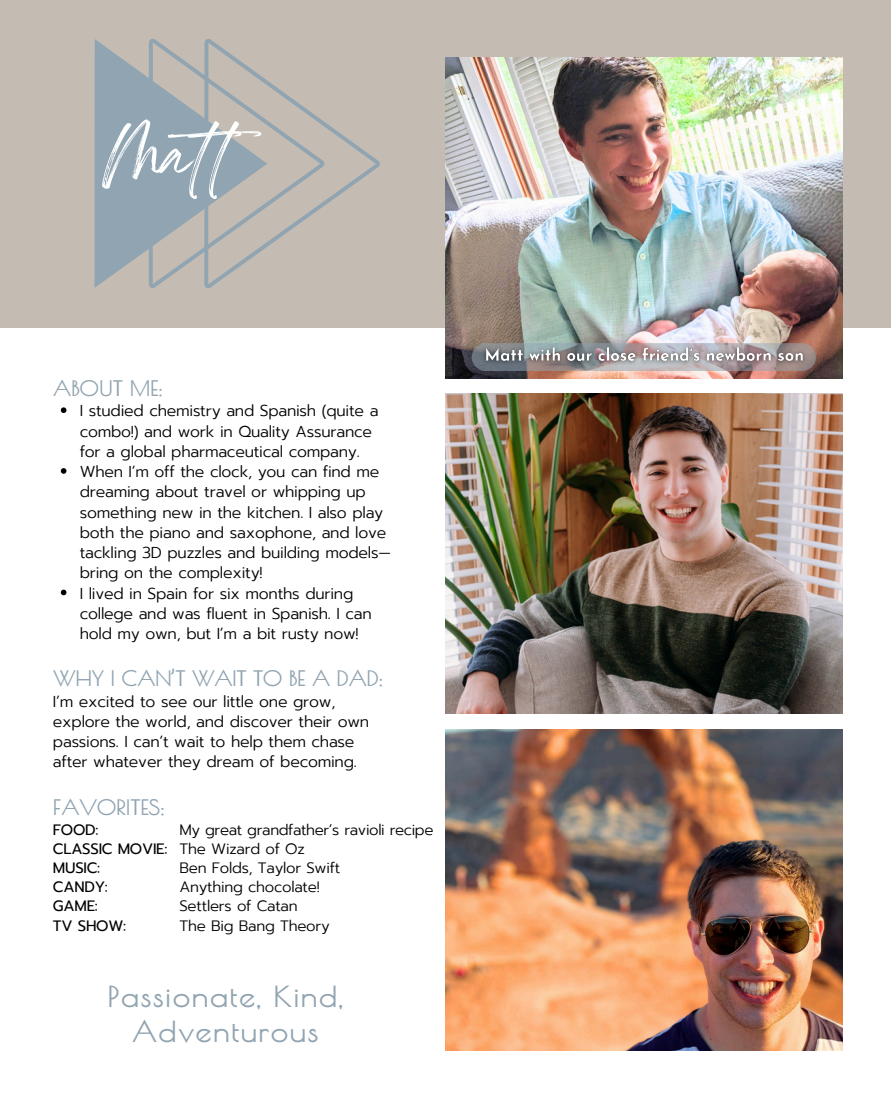
<style>
.page{position:relative;width:891px;height:1107px;background:#fff}
.page>*{position:absolute;margin:0;border:0;box-sizing:border-box;transform-origin:0 0}
.t1{font:52.5px "Breathing";color:#feffff}
.t2{font:700 28.5px/34.8px "Poiret One";letter-spacing:.05em;color:#91a4b1;text-align:center}
.t3{font:700 21px "Poiret One";letter-spacing:-.015em;color:#91a4b1}
.t4{font:300 15.75px/20.2px "Prompt";letter-spacing:-.015em;color:#000}
.t5{font:300 15px "Prompt";letter-spacing:-.015em;color:#000}
.t6{font:15px/19.2px "Prompt";letter-spacing:-.015em;color:#000}
</style>
<div class="page">
<div style="left:0;top:0;width:891px;height:328px;background:#c4bcb2"></div>
<img style="left:446px;top:393px;width:397px;height:321px">
<img style="left:446px;top:729px;width:397px;height:321px">
<img style="left:446px;top:58px;width:397px;height:320px">
<svg style="left:95px;top:39px;width:54px;height:249px;fill:#91a4b1"></svg>
<svg style="left:149px;top:39px;width:55px;height:249px;fill:#91a4b1"></svg>
<svg style="left:204px;top:39px;width:176px;height:249px"></svg>
<svg style="left:61px;top:407px;width:5px;height:6px"></svg>
<svg style="left:61px;top:468px;width:5px;height:6px"></svg>
<svg style="left:61px;top:590px;width:5px;height:5px"></svg>
<svg style="left:472px;top:343px;width:344px;height:28px"></svg>
<img style="left:477px;top:338px;width:335px;height:33px">
<h4 class="t1" style="left:103px;top:139px;width:165px">Mat</h4>
<p class="t3" style="left:53px;top:376px;width:112px">ABOUT ME:</p>
<h1 class="t4" style="left:80px;top:401px;width:300px">I studied chemistry and Spanish (quite a combo!) and work in Quality Assurance for a global pharmaceutical company.</h1>
<p class="t4" style="left:80px;top:462px;width:313px">When I’m off the clock, you can find me dreaming about travel or whipping up something new in the kitchen. I also play both the piano and saxophone, and love tackling 3D puzzles and building models— bring on the complexity!</p>
<h3 class="t4" style="left:80px;top:583px;width:293px">I lived in Spain for six months during college and was fluent in Spanish. I can hold my own, but I’m a bit rusty now!</h3>
<p class="t3" style="left:53px;top:666px;width:332px">WHY I CAN’T WAIT TO BE A DAD:</p>
<p class="t4" style="left:53px;top:691px;width:318px">I’m excited to see our little one grow, explore the world, and discover their own passions. I can’t wait to help them chase after whatever they dream of becoming.</p>
<p class="t3" style="left:53px;top:794px;width:114px">FAVORITES:</p>
<p class="t6" style="left:53px;top:820px;width:116px">FOOD:<br>CLASSIC MOVIE:<br>MUSIC:<br>CANDY:<br>GAME:<br>TV SHOW:</p>
<p class="t5" style="left:180px;top:819px;width:256px">My great grandfather’s ravioli recipe</p>
<p class="t5" style="left:180px;top:838px;width:127px">The Wizard of Oz</p>
<p class="t5" style="left:180px;top:857px;width:162px">Ben Folds, Taylor Swift</p>
<p class="t5" style="left:180px;top:876px;width:142px">Anything chocolate!</p>
<p class="t5" style="left:180px;top:895px;width:120px">Settlers of Catan</p>
<p class="t5" style="left:180px;top:914px;width:152px">The Big Bang Theory</p>
<p class="t2" style="left:108px;top:979px;width:237px">Passionate, Kind,<br>Adventurous</p>
</div>
